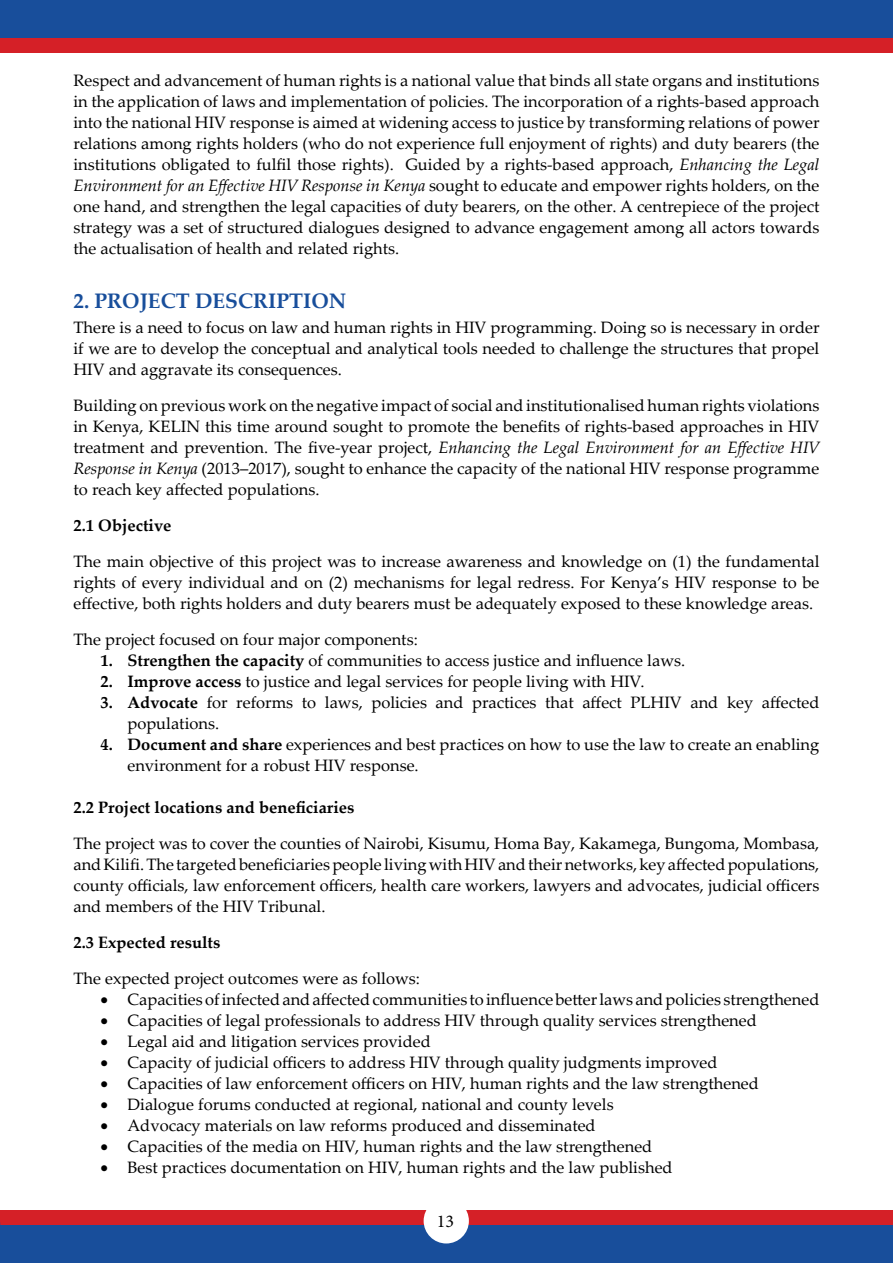
<style>
.page{position:relative;width:893px;height:1263px;background:#fff}
.page>*{position:absolute;margin:0;border:0;box-sizing:border-box;transform-origin:0 0}
.t1{font:700 21px "Palatino Linotype";color:#184e9b}
.t2{font:18px "Minion Pro";color:#000}
.t3{font:16.5px/21px "Palatino Linotype";color:#000;text-align:justify}
.t4{font:700 16.5px "Palatino Linotype";color:#000}
.s1{font-style:italic}
.s2{font-weight:700}
</style>
<div class="page">
<div style="left:0;top:0;width:893px;height:41px;background:#184e9b"></div>
<div style="left:0;top:39px;width:893px;height:14px;background:#d52027"></div>
<div style="left:0;top:1222px;width:893px;height:41px;background:#184e9b"></div>
<div style="left:0;top:1210px;width:893px;height:14px;background:#d52027"></div>
<div style="left:424px;top:1198px;width:45px;height:45px;background:#fff;border-radius:50%"></div>
<p class="t3" style="left:74px;top:69px;width:747px">Respect and advancement of human rights is a national value that binds all state organs and institutions in the application of laws and implementation of policies. The incorporation of a rights-based approach into the national HIV response is aimed at widening access to justice by transforming relations of power relations among rights holders (who do not experience full enjoyment of rights) and duty bearers (the institutions obligated to fulfil those rights). Guided by a rights-based approach, <span class="s1">Enhancing the Legal Environment for an Effective HIV Response in Kenya</span> sought to educate and empower rights holders, on the one hand, and strengthen the legal capacities of duty bearers, on the other. A centrepiece of the project strategy was a set of structured dialogues designed to advance engagement among all actors towards the actualisation of health and related rights.</p>
<p class="t1" style="left:74px;top:286px;width:274px">2. PROJECT DESCRIPTION</p>
<p class="t3" style="left:74px;top:316px;width:747px">There is a need to focus on law and human rights in HIV programming. Doing so is necessary in order if we are to develop the conceptual and analytical tools needed to challenge the structures that propel HIV and aggravate its consequences.</p>
<p class="t3" style="left:74px;top:394px;width:747px">Building on previous work on the negative impact of social and institutionalised human rights violations in Kenya, KELIN this time around sought to promote the benefits of rights-based approaches in HIV treatment and prevention. The five-year project, <span class="s1">Enhancing the Legal Environment for an Effective HIV Response in Kenya</span> (2013–2017), sought to enhance the capacity of the national HIV response programme to reach key affected populations.</p>
<p class="t4" style="left:74px;top:514px;width:99px">2.1 Objective</p>
<p class="t3" style="left:74px;top:550px;width:747px">The main objective of this project was to increase awareness and knowledge on (1) the fundamental rights of every individual and on (2) mechanisms for legal redress. For Kenya’s HIV response to be effective, both rights holders and duty bearers must be adequately exposed to these knowledge areas.</p>
<p class="t3" style="left:74px;top:628px;width:346px">The project focused on four major components:</p>
<p class="t3" style="left:100px;top:649px;width:586px"><span class="s2">1. Strengthen the capacity</span> of communities to access justice and influence laws.</p>
<p class="t3" style="left:100px;top:670px;width:546px"><span class="s2">2. Improve access</span> to justice and legal services for people living with HIV.</p>
<p class="t3" style="left:127px;top:691px;width:693px;text-indent:-27px"><span class="s2">3. Advocate</span> for reforms to laws, policies and practices that affect PLHIV and key affected populations.</p>
<p class="t3" style="left:127px;top:733px;width:693px;text-indent:-27px"><span class="s2">4. Document and share</span> experiences and best practices on how to use the law to create an enabling environment for a robust HIV response.</p>
<p class="t4" style="left:73px;top:796px;width:282px">2.2 Project locations and beneficiaries</p>
<p class="t3" style="left:73px;top:832px;width:747px">The project was to cover the counties of Nairobi, Kisumu, Homa Bay, Kakamega, Bungoma, Mombasa, and Kilifi. The targeted beneficiaries people living with HIV and their networks, key affected populations, county officials, law enforcement officers, health care workers, lawyers and advocates, judicial officers and members of the HIV Tribunal.</p>
<p class="t4" style="left:73px;top:931px;width:148px">2.3 Expected results</p>
<p class="t3" style="left:73px;top:967px;width:348px">The expected project outcomes were as follows:</p>
<p class="t3" style="left:100px;top:988px;width:720px">• Capacities of infected and affected communities to influence better laws and policies strengthened</p>
<p class="t3" style="left:100px;top:1009px;width:658px">• Capacities of legal professionals to address HIV through quality services strengthened</p>
<p class="t3" style="left:100px;top:1030px;width:332px">• Legal aid and litigation services provided</p>
<p class="t3" style="left:100px;top:1051px;width:618px">• Capacity of judicial officers to address HIV through quality judgments improved</p>
<p class="t3" style="left:100px;top:1072px;width:660px">• Capacities of law enforcement officers on HIV, human rights and the law strengthened</p>
<p class="t3" style="left:100px;top:1093px;width:515px">• Dialogue forums conducted at regional, national and county levels</p>
<p class="t3" style="left:100px;top:1114px;width:497px">• Advocacy materials on law reforms produced and disseminated</p>
<p class="t3" style="left:100px;top:1135px;width:553px">• Capacities of the media on HIV, human rights and the law strengthened</p>
<p class="t3" style="left:100px;top:1156px;width:574px">• Best practices documentation on HIV, human rights and the law published</p>
<p class="t2" style="left:437px;top:1209px;width:19px">13</p>
</div>
